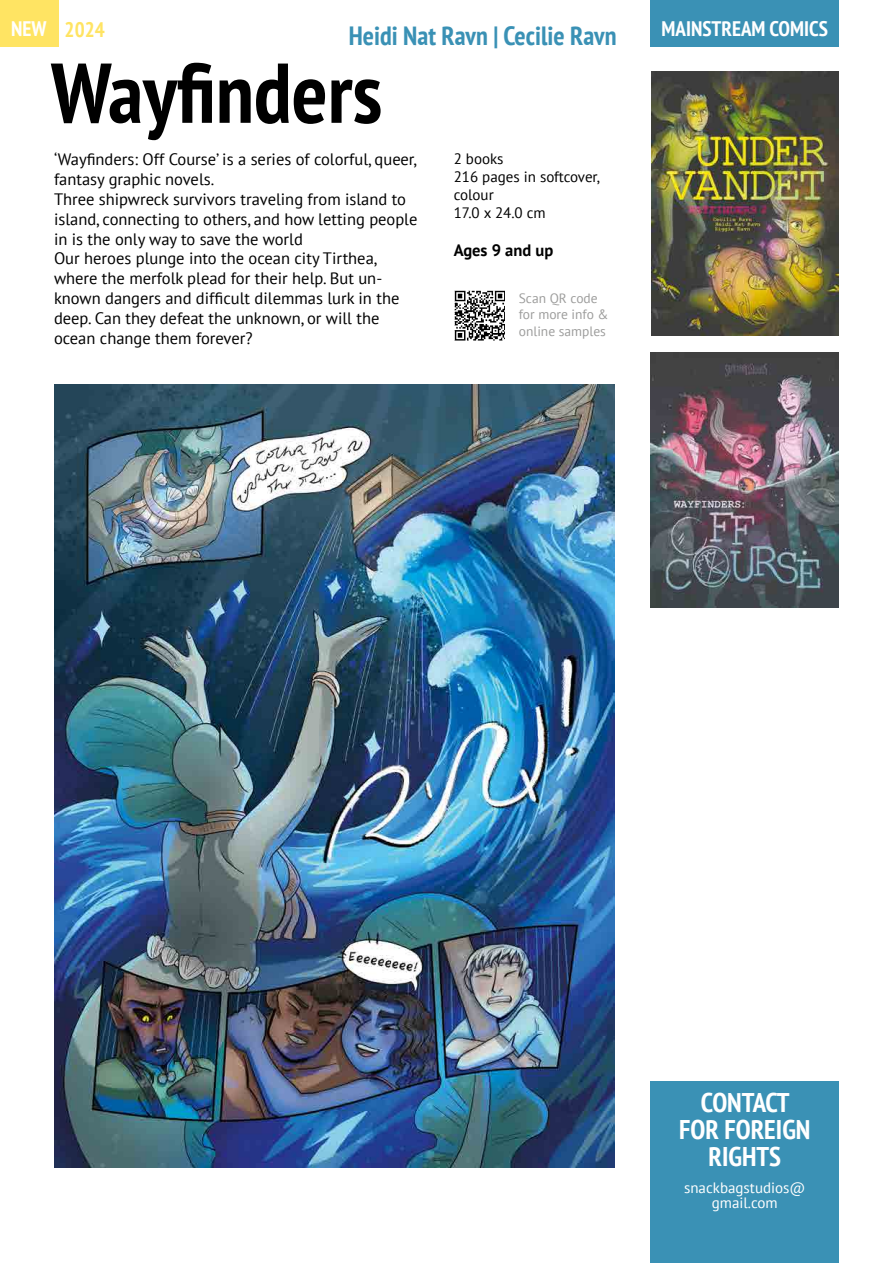
<style>
.page{position:relative;width:893px;height:1263px;background:#fff}
.page>*{position:absolute;margin:0;border:0;box-sizing:border-box;transform-origin:0 0}
.t1{font:700 condensed 84.6px "PT Sans";color:#000}
.t2{font:700 condensed 27px/27px "PT Sans";color:#fff;text-align:center}
.t3{font:700 condensed 26.4px "PT Sans";color:#3a91b5}
.t4{font:700 condensed 21px "PT Sans";color:#fff}
.t5{font:700 condensed 21px "PT Sans";color:#ffe463}
.t6{font:16.5px/19.8px "PT Sans";color:#000}
.t7{font:700 16.5px "PT Sans";color:#000}
.t8{font:15px/18px "PT Sans";color:#000}
.t9{font:15px/15px "PT Sans";color:#fff;text-align:center}
.t10{font:13.5px/16.2px "PT Sans";color:#9d9d9c}
.s1{color:#fff}
</style>
<div class="page">
<img style="left:651px;top:71px;width:188px;height:264px">
<div style="left:651px;top:1081px;width:188px;height:182px;background:#3a91b5"></div>
<div style="left:651px;top:0;width:188px;height:47px;background:#3a91b5"></div>
<div style="left:0;top:0;width:58px;height:46px;background:#ffe463"></div>
<img style="left:651px;top:353px;width:188px;height:255px">
<img style="left:455px;top:291px;width:50px;height:49px">
<img style="left:54px;top:385px;width:560px;height:782px">
<p class="t5" style="left:11px;top:16px;width:95px"><span class="s1">NEW</span> 2024</p>
<h3 class="t3" style="left:349px;top:18px;width:269px">Heidi Nat Ravn | Cecilie Ravn</h3>
<h1 class="t1" style="left:51px;top:37px;width:333px">Wayfinders</h1>
<p class="t6" style="left:54px;top:149px;width:365px">‘Wayfinders: Off Course’ is a series of colorful, queer, fantasy graphic novels.<br>Three shipwreck survivors traveling from island to island, connecting to others, and how letting people in is the only way to save the world<br>Our heroes plunge into the ocean city Tirthea, where the merfolk plead for their help. But un&shy;known dangers and difficult dilemmas lurk in the deep. Can they defeat the unknown, or will the ocean change them forever?</p>
<p class="t8" style="left:454px;top:150px;width:148px">2 books<br>216 pages in softcover, colour<br>17.0 x 24.0 cm</p>
<p class="t7" style="left:454px;top:239px;width:101px">Ages 9 and up</p>
<p class="t10" style="left:519px;top:290px;width:91px">Scan QR code for more info &amp; online samples</p>
<p class="t4" style="left:662px;top:15px;width:168px">MAINSTREAM COMICS</p>
<h2 class="t2" style="left:679px;top:1089px;width:133px">CONTACT<br>FOR FOREIGN<br>RIGHTS</h2>
<p class="t9" style="left:684px;top:1180px;width:123px">snackbagstudios@ gmail.com</p>
</div>
